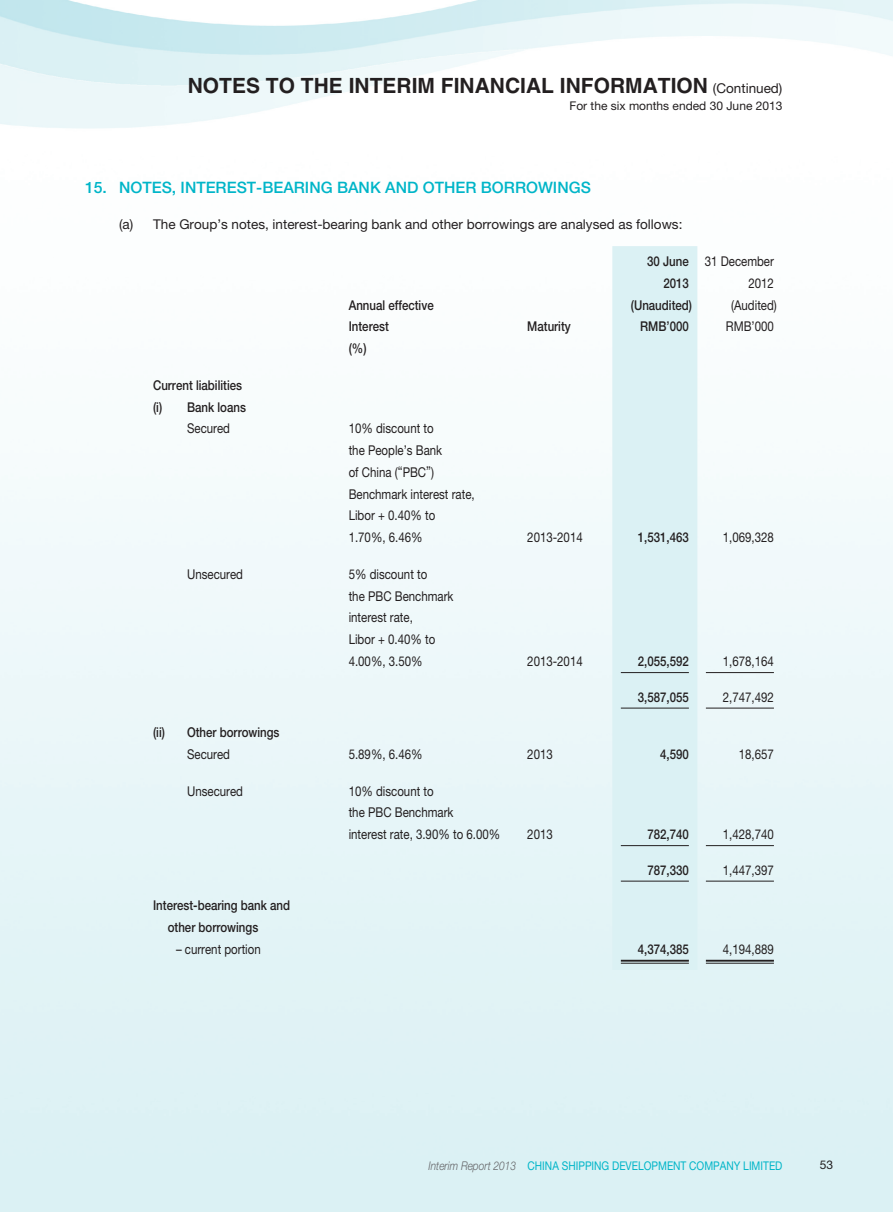
<style>
.page{position:relative;width:893px;height:1212px;background:#fff}
.page>*{position:absolute;margin:0;border:0;box-sizing:border-box;transform-origin:0 0}
.t1{font:700 21px "Helvetica LT Std";color:#231f20}
._3__標題{font:500 15.75px "Helvetica Neue LT Std";color:#00b5c8}
._1__內文{font:13.5px "Helvetica Neue LT Std";color:#231f20;scale:.85 1}
._1__內文-2{font:500 13.5px "Helvetica Neue LT Std";color:#231f20;scale:.85 1}
._1__內文-3{font:13.5px "Helvetica Neue LT Std";color:#231f20}
.t2{font:12px "Helvetica Neue LT Std";color:#00b5c8;scale:.85 1}
.t3{font:12px "Helvetica Neue LT Std";color:#231f20}
.s1{font-family:"Helvetica Neue LT Std";font-weight:400;font-size:13.5px}
.s2{font-weight:300;font-style:italic;color:#636366}
</style>
<div class="page">
<div style="left:612px;top:246px;width:85px;height:724px;background:#dbf1f4"></div>
<hr style="left:621px;top:672px;width:68px;height:1px;background:#231f20">
<hr style="left:706px;top:672px;width:68px;height:1px;background:#231f20">
<hr style="left:621px;top:708px;width:68px;height:1px;background:#231f20">
<hr style="left:706px;top:708px;width:68px;height:1px;background:#231f20">
<hr style="left:621px;top:845px;width:68px;height:1px;background:#231f20">
<hr style="left:706px;top:845px;width:68px;height:1px;background:#231f20">
<hr style="left:621px;top:881px;width:68px;height:1px;background:#231f20">
<hr style="left:706px;top:881px;width:68px;height:1px;background:#231f20">
<hr style="left:621px;top:960px;width:68px;height:2px;background:#231f20">
<hr style="left:621px;top:963px;width:68px;height:1px;background:#231f20">
<hr style="left:706px;top:960px;width:68px;height:2px;background:#231f20">
<hr style="left:706px;top:963px;width:68px;height:1px;background:#231f20">
<h1 class="t1" style="left:188px;top:73px;width:596px">NOTES TO THE INTERIM FINANCIAL INFORMATION <span class="s1">(Continued)</span></h1>
<p class="t3" style="left:569px;top:98px;width:214px">For the six months ended 30 June 2013</p>
<p class="_3__標題" style="left:85px;top:178px;width:507px">15. NOTES, INTEREST-BEARING BANK AND OTHER BORROWINGS</p>
<p class="_1__內文-3" style="left:119px;top:217px;width:565px">(a) The Group’s notes, interest-bearing bank and other borrowings are analysed as follows:</p>
<p class="_1__內文-2" style="left:647px;top:253px;width:51px">30 June</p>
<p class="_1__內文-2" style="left:663px;top:275px;width:32px">2013</p>
<p class="_1__內文" style="left:705px;top:253px;width:83px">31 December</p>
<p class="_1__內文" style="left:748px;top:275px;width:32px">2012</p>
<p class="_1__內文-2" style="left:349px;top:297px;width:102px">Annual effective</p>
<p class="_1__內文-2" style="left:631px;top:297px;width:74px">(Unaudited)</p>
<p class="_1__內文" style="left:731px;top:297px;width:55px">(Audited)</p>
<p class="_1__內文-2" style="left:349px;top:319px;width:49px">Interest</p>
<p class="_1__內文-2" style="left:527px;top:319px;width:53px">Maturity</p>
<p class="_1__內文-2" style="left:640px;top:319px;width:59px">RMB’000</p>
<p class="_1__內文" style="left:726px;top:319px;width:58px">RMB’000</p>
<p class="_1__內文-2" style="left:349px;top:340px;width:23px">(%)</p>
<p class="_1__內文-2" style="left:153px;top:377px;width:106px">Current liabilities</p>
<p class="_1__內文-2" style="left:153px;top:399px;width:111px">(i) Bank loans</p>
<p class="_1__內文" style="left:187px;top:421px;width:52px">Secured</p>
<p class="_1__內文" style="left:349px;top:421px;width:102px">10% discount to</p>
<p class="_1__內文" style="left:349px;top:442px;width:112px">the People’s Bank</p>
<p class="_1__內文" style="left:349px;top:464px;width:102px">of China (“PBC”)</p>
<p class="_1__內文" style="left:349px;top:486px;width:150px">Benchmark interest rate,</p>
<p class="_1__內文" style="left:349px;top:508px;width:103px">Libor + 0.40% to</p>
<p class="_1__內文" style="left:349px;top:529px;width:89px">1.70%, 6.46%</p>
<p class="_1__內文" style="left:527px;top:529px;width:67px">2013-2014</p>
<p class="_1__內文-2" style="left:638px;top:529px;width:62px">1,531,463</p>
<p class="_1__內文" style="left:723px;top:529px;width:62px">1,069,328</p>
<p class="_1__內文" style="left:187px;top:566px;width:67px">Unsecured</p>
<p class="_1__內文" style="left:349px;top:566px;width:94px">5% discount to</p>
<p class="_1__內文" style="left:349px;top:588px;width:125px">the PBC Benchmark</p>
<p class="_1__內文" style="left:349px;top:610px;width:77px">interest rate,</p>
<p class="_1__內文" style="left:349px;top:631px;width:103px">Libor + 0.40% to</p>
<p class="_1__內文" style="left:349px;top:653px;width:89px">4.00%, 3.50%</p>
<p class="_1__內文" style="left:527px;top:653px;width:67px">2013-2014</p>
<p class="_1__內文-2" style="left:638px;top:653px;width:62px">2,055,592</p>
<p class="_1__內文" style="left:723px;top:653px;width:62px">1,678,164</p>
<p class="_1__內文-2" style="left:638px;top:689px;width:62px">3,587,055</p>
<p class="_1__內文" style="left:723px;top:689px;width:62px">2,747,492</p>
<p class="_1__內文-2" style="left:153px;top:724px;width:150px">(ii) Other borrowings</p>
<p class="_1__內文" style="left:187px;top:746px;width:52px">Secured</p>
<p class="_1__內文" style="left:349px;top:746px;width:89px">5.89%, 6.46%</p>
<p class="_1__內文" style="left:527px;top:746px;width:32px">2013</p>
<p class="_1__內文-2" style="left:660px;top:746px;width:35px">4,590</p>
<p class="_1__內文" style="left:739px;top:746px;width:43px">18,657</p>
<p class="_1__內文" style="left:187px;top:783px;width:67px">Unsecured</p>
<p class="_1__內文" style="left:349px;top:783px;width:102px">10% discount to</p>
<p class="_1__內文" style="left:349px;top:804px;width:125px">the PBC Benchmark</p>
<p class="_1__內文" style="left:349px;top:826px;width:180px">interest rate, 3.90% to 6.00%</p>
<p class="_1__內文" style="left:527px;top:826px;width:32px">2013</p>
<p class="_1__內文-2" style="left:647px;top:826px;width:50px">782,740</p>
<p class="_1__內文" style="left:723px;top:826px;width:62px">1,428,740</p>
<p class="_1__內文-2" style="left:647px;top:862px;width:50px">787,330</p>
<p class="_1__內文" style="left:723px;top:862px;width:62px">1,447,397</p>
<p class="_1__內文-2" style="left:153px;top:897px;width:163px">Interest-bearing bank and</p>
<p class="_1__內文-2" style="left:168px;top:919px;width:108px">other borrowings</p>
<p class="_1__內文" style="left:176px;top:941px;width:101px">– current portion</p>
<p class="_1__內文-2" style="left:638px;top:941px;width:62px">4,374,385</p>
<p class="_1__內文" style="left:723px;top:941px;width:62px">4,194,889</p>
<p class="t2" style="left:429px;top:1158px;width:418px"><span class="s2">Interim Report 2013</span> CHINA SHIPPING DEVELOPMENT COMPANY LIMITED</p>
<p class="t3" style="left:820px;top:1158px;width:15px">53</p>
</div>
